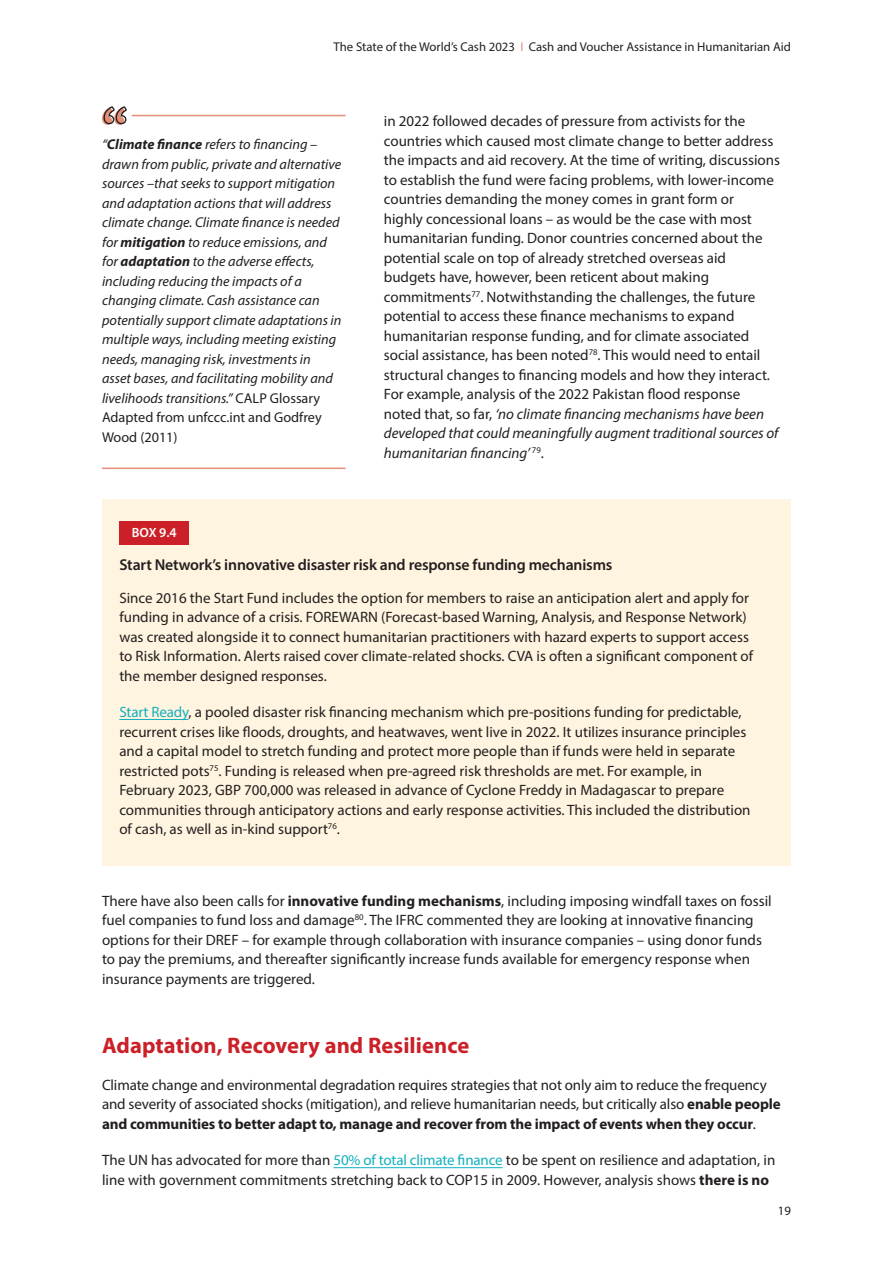
<style>
.page{position:relative;width:893px;height:1263px;background:#fff}
.page>*{position:absolute;margin:0;border:0;box-sizing:border-box;transform-origin:0 0}
.t1{font:700 22.5px "Myriad Pro";letter-spacing:.005em;color:#cb2028}
.t2{font:600 15.75px "Myriad Pro";letter-spacing:-.01em;color:#231f20}
.t3{font:15px/19.5px "Myriad Pro";color:#231f20}
.t4{font:italic 14.25px/19.5px "Myriad Pro";color:#231f20}
.t5{font:600 13.35px "Myriad Pro";color:#fff}
.t6{font:12.75px "Myriad Pro";color:#231f20}
.s1{color:#e48e78}
.s2{font-weight:700}
.s3{font-style:normal}
.s4{font-style:italic}
.s5{color:#12b0bf}
</style>
<div class="page">
<hr style="left:333px;top:1167px;width:170px;height:1px;background:#12b0bf">
<svg style="left:102px;top:106px;width:25px;height:19px"></svg>
<hr style="left:132px;top:115px;width:214px;height:1px;background:#e48e78">
<hr style="left:102px;top:468px;width:244px;height:1px;background:#e48e78">
<div style="left:102px;top:499px;width:689px;height:367px;background:#fef4df"></div>
<div style="left:119px;top:521px;width:70px;height:23px;background:#cb2028"></div>
<hr style="left:119px;top:719px;width:69px;height:1px;background:#12b0bf">
<p class="t6" style="left:334px;top:39px;width:459px">The State of the World’s Cash 2023 <span class="s1">I</span> Cash and Voucher Assistance in Humanitarian Aid</p>
<p class="t4" style="left:102px;top:135px;width:241px">“<span class="s2">Climate finance</span> refers to financing – drawn from public, private and alternative sources –that seeks to support mitigation and adaptation actions that will address climate change. Climate finance is needed for <span class="s2">mitigation</span> to reduce emissions, and for <span class="s2">adaptation</span> to the adverse effects, including reducing the impacts of a changing climate. Cash assistance can potentially support climate adaptations in multiple ways, including meeting existing needs, managing risk, investments in asset bases, and facilitating mobility and livelihoods transitions.” <span class="s3">CALP Glossary Adapted from unfccc.int and Godfrey Wood (2011)</span></p>
<p class="t3" style="left:384px;top:111px;width:398px">in 2022 followed decades of pressure from activists for the countries which caused most climate change to better address the impacts and aid recovery. At the time of writing, discussions to establish the fund were facing problems, with lower-income countries demanding the money comes in grant form or<br>highly concessional loans – as would be the case with most humanitarian funding. Donor countries concerned about the potential scale on top of already stretched overseas aid budgets have, however, been reticent about making commitments<sup>77</sup>. Notwithstanding the challenges, the future potential to access these finance mechanisms to expand humanitarian response funding, and for climate associated social assistance, has been noted<sup>78</sup>. This would need to entail structural changes to financing models and how they interact.<br>For example, analysis of the 2022 Pakistan flood response noted that, so far, <span class="s4">‘no climate financing mechanisms have been developed that could meaningfully augment traditional sources of humanitarian financing’</span> <sup>79</sup>.</p>
<p class="t5" style="left:132px;top:524px;width:46px">BOX 9.4</p>
<p class="t2" style="left:119px;top:555px;width:495px">Start Network’s innovative disaster risk and response funding mechanisms</p>
<p class="t3" style="left:119px;top:588px;width:635px">Since 2016 the Start Fund includes the option for members to raise an anticipation alert and apply for funding in advance of a crisis. FOREWARN (Forecast-based Warning, Analysis, and Response Network) was created alongside it to connect humanitarian practitioners with hazard experts to support access to Risk Information. Alerts raised cover climate-related shocks. CVA is often a significant component of the member designed responses.</p>
<p class="t3" style="left:119px;top:702px;width:633px"><span class="s5">Start Ready</span>, a pooled disaster risk financing mechanism which pre-positions funding for predictable, recurrent crises like floods, droughts, and heatwaves, went live in 2022. It utilizes insurance principles and a capital model to stretch funding and protect more people than if funds were held in separate restricted pots<sup>75</sup>. Funding is released when pre-agreed risk thresholds are met. For example, in February 2023, GBP 700,000 was released in advance of Cyclone Freddy in Madagascar to prepare communities through anticipatory actions and early response activities. This included the distribution of cash, as well as in-kind support<sup>76</sup>.</p>
<p class="t3" style="left:102px;top:891px;width:671px">There have also been calls for <span class="s2">innovative funding mechanisms</span>, including imposing windfall taxes on fossil fuel companies to fund loss and damage<sup>80</sup>. The IFRC commented they are looking at innovative financing options for their DREF – for example through collaboration with insurance companies – using donor funds to pay the premiums, and thereafter significantly increase funds available for emergency response when insurance payments are triggered.</p>
<p class="t1" style="left:102px;top:1031px;width:369px">Adaptation, Recovery and Resilience</p>
<p class="t3" style="left:102px;top:1075px;width:680px">Climate change and environmental degradation requires strategies that not only aim to reduce the frequency and severity of associated shocks (mitigation), and relieve humanitarian needs, but critically also <span class="s2">enable people and communities to better adapt to, manage and recover from the impact of events when they occur</span>.</p>
<p class="t3" style="left:102px;top:1150px;width:675px">The UN has advocated for more than <span class="s5">50% of total climate finance</span> to be spent on resilience and adaptation, in line with government commitments stretching back to COP15 in 2009. However, analysis shows <span class="s2">there is no</span></p>
<p class="t6" style="left:778px;top:1203px;width:15px">19</p>
</div>
